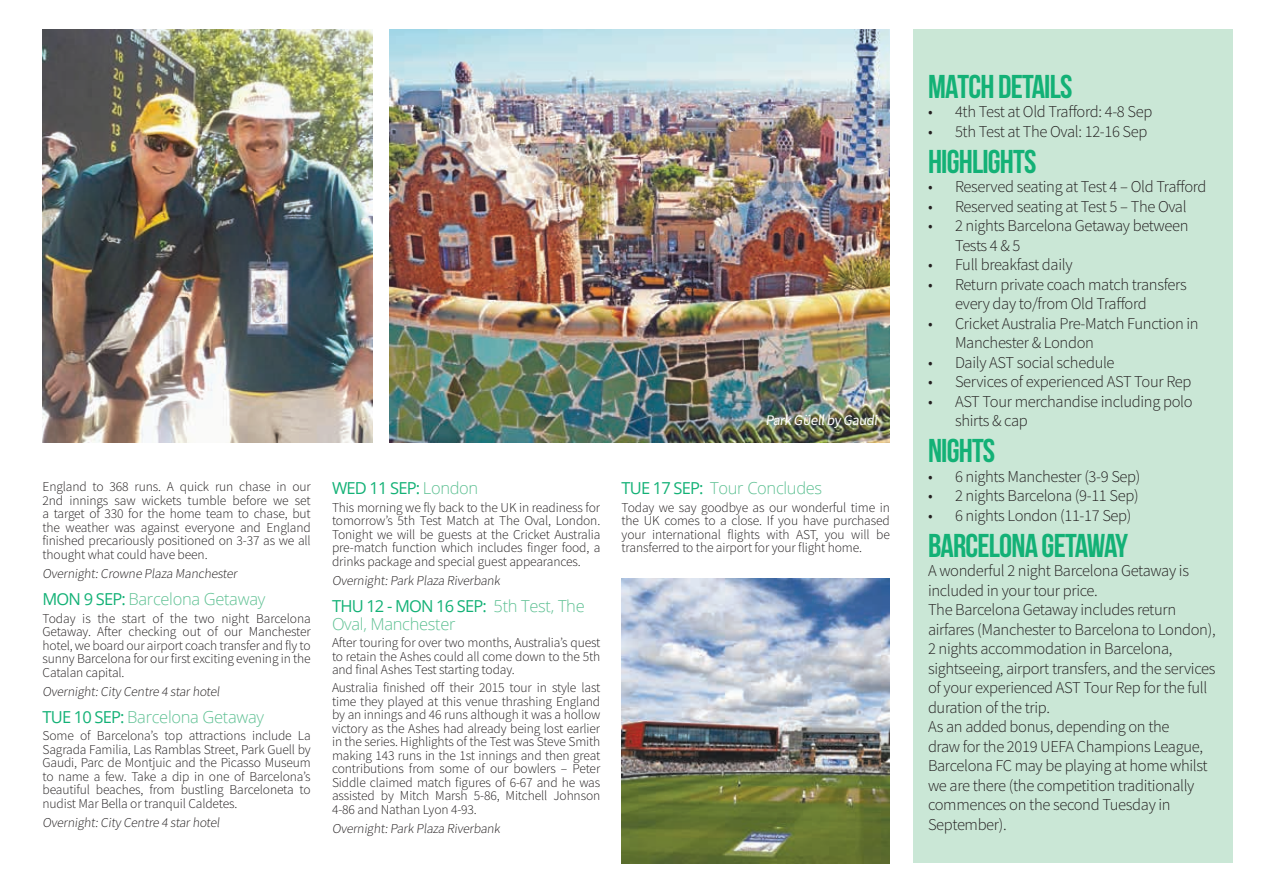
<style>
.page{position:relative;width:1263px;height:893px;background:#fff}
.page>*{position:absolute;margin:0;border:0;box-sizing:border-box;transform-origin:0 0}
.t1{font:700 33px "Bebas Neue";letter-spacing:-.025em;color:#13b176}
.t2{font:300 16.5px/19.5px "Source Sans Pro";letter-spacing:-.02em;color:#231f20}
.t3{font:300 16.5px/18px "Open Sans";letter-spacing:-.02em;color:#60c194}
.t4{font:16.5px "Open Sans";letter-spacing:-.05em;color:#13b176}
.t5{font:14.7px "Source Sans Pro";color:#fff}
.t6{font:300 13.5px/13.5px "Source Sans Pro";letter-spacing:-.01em;color:#231f20;text-align:justify}
.s1{font-weight:400;color:#13b176}
.s2{font-weight:300;color:#60c194}
</style>
<div class="page">
<img style="left:389px;top:30px;width:501px;height:412px">
<img style="left:43px;top:30px;width:329px;height:412px">
<div style="left:913px;top:30px;width:320px;height:833px;background:#cae7d6"></div>
<img style="left:621px;top:578px;width:269px;height:285px">
<p class="t5" style="left:765px;top:411px;width:116px">Park GÜellby Gaudi</p>
<p class="t6" style="left:43px;top:480px;width:270px">England to 368 runs. A quick run chase in our 2nd innings saw wickets tumble before we set a target of 330 for the home team to chase, but the weather was against everyone and England finished precariously positioned on 3-37 as we all thought what could have been.</p>
<p class="t6" style="left:43px;top:567px;width:198px">Overnight:Crowne Plaza Manchester</p>
<p class="t3" style="left:43px;top:589px;width:224px"><span class="s1">MON 9 SEP:</span> Barcelona Getaway</p>
<p class="t6" style="left:43px;top:611px;width:270px">Today is the start of the two night Barcelona Getaway. After checking out of our Manchester hotel, we board our airport coach transfer and fly to sunny Barcelona for our first exciting evening in the Catalan capital.</p>
<p class="t6" style="left:43px;top:685px;width:181px">Overnight:City Centre 4 star hotel</p>
<p class="t3" style="left:43px;top:707px;width:223px"><span class="s1">TUE 10 SEP:</span> Barcelona Getaway</p>
<p class="t6" style="left:43px;top:729px;width:270px">Some of Barcelona’s top attractions include La Sagrada Familia, Las Ramblas Street, Park Guell by Gaudi, Parc de Montjuic and the Picasso Museum to name a few. Take a dip in one of Barcelona’s beautiful beaches, from bustling Barceloneta to nudist Mar Bella or tranquil Caldetes.</p>
<p class="t6" style="left:43px;top:816px;width:181px">Overnight:City Centre 4 star hotel</p>
<p class="t4" style="left:332px;top:476px;width:148px">WED 11 SEP: <span class="s2">London</span></p>
<p class="t6" style="left:332px;top:500px;width:270px">This morning we fly back to the UK in readiness for tomorrow’s 5th Test Match at The Oval, London.<br>Tonight we will be guests at the Cricket Australia pre-match function which includes finger food, a drinks package and special guest appearances.</p>
<p class="t6" style="left:332px;top:574px;width:172px">Overnight:Park Plaza Riverbank</p>
<p class="t3" style="left:332px;top:596px;width:254px"><span class="s1">THU 12 - MON 16 SEP:</span> 5th Test, The<br>Oval, Manchester</p>
<p class="t6" style="left:332px;top:636px;width:270px">After touring for over two months, Australia’s quest to retain the Ashes could all come down to the 5th and final Ashes Test starting today.</p>
<p class="t6" style="left:332px;top:681px;width:270px">Australia finished off their 2015 tour in style last time they played at this venue thrashing England by an innings and 46 runs although it was a hollow victory as the Ashes had already being lost earlier in the series. Highlights of the Test was Steve Smith making 143 runs in the 1st innings and then great contributions from some of our bowlers – Peter Siddle claimed match figures of 6-67 and he was assisted by Mitch Marsh 5-86, Mitchell Johnson 4-86 and Nathan Lyon 4-93.</p>
<p class="t6" style="left:332px;top:822px;width:172px">Overnight:Park Plaza Riverbank</p>
<p class="t3" style="left:621px;top:478px;width:202px"><span class="s1">TUE 17 SEP:</span> Tour Concludes</p>
<p class="t6" style="left:621px;top:500px;width:270px">Today we say goodbye as our wonderful time in the UK comes to a close. If you have purchased your international flights with AST, you will be transferred to the airport for your flight home.</p>
<h1 class="t1" style="left:928px;top:68px;width:146px">MATCH DETAILS</h1>
<p class="t2" style="left:928px;top:102px;width:226px">• 4th Test at Old Trafford: 4-8 Sep</p>
<p class="t2" style="left:928px;top:122px;width:221px">• 5th Test at The Oval: 12-16 Sep</p>
<h1 class="t1" style="left:928px;top:143px;width:110px">HIGHLIGHTS</h1>
<p class="t2" style="left:928px;top:177px;width:280px">• Reserved seating at Test 4 – Old Trafford</p>
<p class="t2" style="left:928px;top:197px;width:260px">• Reserved seating at Test 5 – The Oval</p>
<p class="t2" style="left:955px;top:216px;width:235px;text-indent:-27px">• 2 nights Barcelona Getaway between<br>Tests 4 &amp; 5</p>
<p class="t2" style="left:928px;top:255px;width:146px">• Full breakfast daily</p>
<p class="t2" style="left:955px;top:275px;width:233px;text-indent:-27px">• Return private coach match transfers every day to/from Old Trafford</p>
<p class="t2" style="left:955px;top:314px;width:245px;text-indent:-27px">• Cricket Australia Pre-Match Function in<br>Manchester &amp; London</p>
<p class="t2" style="left:928px;top:353px;width:188px">• Daily AST social schedule</p>
<p class="t2" style="left:928px;top:372px;width:265px">• Services of experienced AST Tour Rep</p>
<p class="t2" style="left:955px;top:392px;width:239px;text-indent:-27px">• AST Tour merchandise including polo shirts &amp; cap</p>
<h1 class="t1" style="left:928px;top:433px;width:69px">NIGHTS</h1>
<p class="t2" style="left:928px;top:467px;width:214px">• 6 nights Manchester (3-9 Sep)</p>
<p class="t2" style="left:928px;top:486px;width:212px">• 2 nights Barcelona (9-11 Sep)</p>
<p class="t2" style="left:928px;top:506px;width:205px">• 6 nights London (11-17 Sep)</p>
<h1 class="t1" style="left:928px;top:527px;width:202px">BARCELONA GETAWAY</h1>
<p class="t2" style="left:928px;top:561px;width:289px">A wonderful 2 night Barcelona Getaway is included in your tour price.<br>The Barcelona Getaway includes return airfares (Manchester to Barcelona to London), 2 nights accommodation in Barcelona, sightseeing, airport transfers, and the services of your experienced AST Tour Rep for the full duration of the trip.<br>As an added bonus, depending on the<br>draw for the 2019 UEFA Champions League, Barcelona FC may be playing at home whilst we are there (the competition traditionally commences on the second Tuesday in September).</p>
</div>
